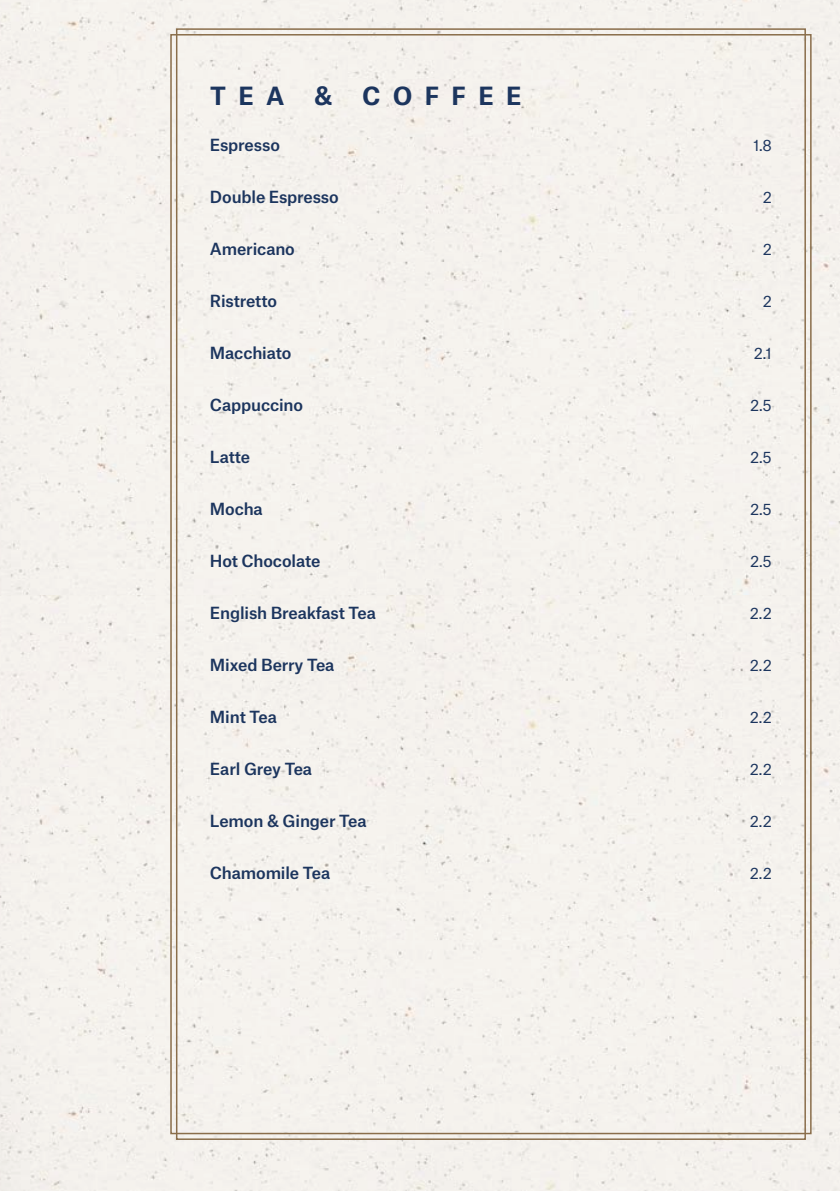
<style>
.page{position:relative;width:840px;height:1191px;background:#fff}
.page>*{position:absolute;margin:0;border:0;box-sizing:border-box;transform-origin:0 0}
.t1{font:700 24px "Atlas Grotesk";letter-spacing:.51em;color:#1c355e}
.t2{font:500 16px "Atlas Grotesk";letter-spacing:-.01em;color:#1c355e}
.t3{font:15px "Atlas Grotesk";color:#1c355e}
</style>
<div class="page">
<div style="left:0;top:0;width:839px;height:1191px;background:#f5f2ed"></div>
<h1 class="t1" style="left:210px;top:76px;width:313px">TEA &amp; COFFEE</h1>
<p class="t2" style="left:210px;top:132px;width:71px">Espresso</p>
<p class="t3" style="left:752px;top:133px;width:20px">1.8</p>
<p class="t2" style="left:210px;top:184px;width:130px">Double Espresso</p>
<p class="t3" style="left:762px;top:185px;width:11px">2</p>
<p class="t2" style="left:210px;top:236px;width:86px">Americano</p>
<p class="t3" style="left:762px;top:237px;width:11px">2</p>
<p class="t2" style="left:210px;top:288px;width:69px">Ristretto</p>
<p class="t3" style="left:762px;top:289px;width:11px">2</p>
<p class="t2" style="left:210px;top:340px;width:83px">Macchiato</p>
<p class="t3" style="left:753px;top:341px;width:19px">2.1</p>
<p class="t2" style="left:210px;top:392px;width:95px">Cappuccino</p>
<p class="t3" style="left:749px;top:393px;width:23px">2.5</p>
<p class="t2" style="left:210px;top:444px;width:42px">Latte</p>
<p class="t3" style="left:749px;top:445px;width:23px">2.5</p>
<p class="t2" style="left:210px;top:496px;width:54px">Mocha</p>
<p class="t3" style="left:749px;top:497px;width:23px">2.5</p>
<p class="t2" style="left:210px;top:548px;width:112px">Hot Chocolate</p>
<p class="t3" style="left:749px;top:549px;width:23px">2.5</p>
<p class="t2" style="left:210px;top:600px;width:167px">English Breakfast Tea</p>
<p class="t3" style="left:749px;top:601px;width:23px">2.2</p>
<p class="t2" style="left:210px;top:652px;width:126px">Mixed Berry Tea</p>
<p class="t3" style="left:749px;top:653px;width:23px">2.2</p>
<p class="t2" style="left:210px;top:704px;width:68px">Mint Tea</p>
<p class="t3" style="left:749px;top:705px;width:23px">2.2</p>
<p class="t2" style="left:210px;top:756px;width:103px">Earl Grey Tea</p>
<p class="t3" style="left:749px;top:757px;width:23px">2.2</p>
<p class="t2" style="left:210px;top:808px;width:158px">Lemon &amp; Ginger Tea</p>
<p class="t3" style="left:749px;top:809px;width:23px">2.2</p>
<p class="t2" style="left:210px;top:860px;width:122px">Chamomile Tea</p>
<p class="t3" style="left:749px;top:861px;width:23px">2.2</p>
</div>
